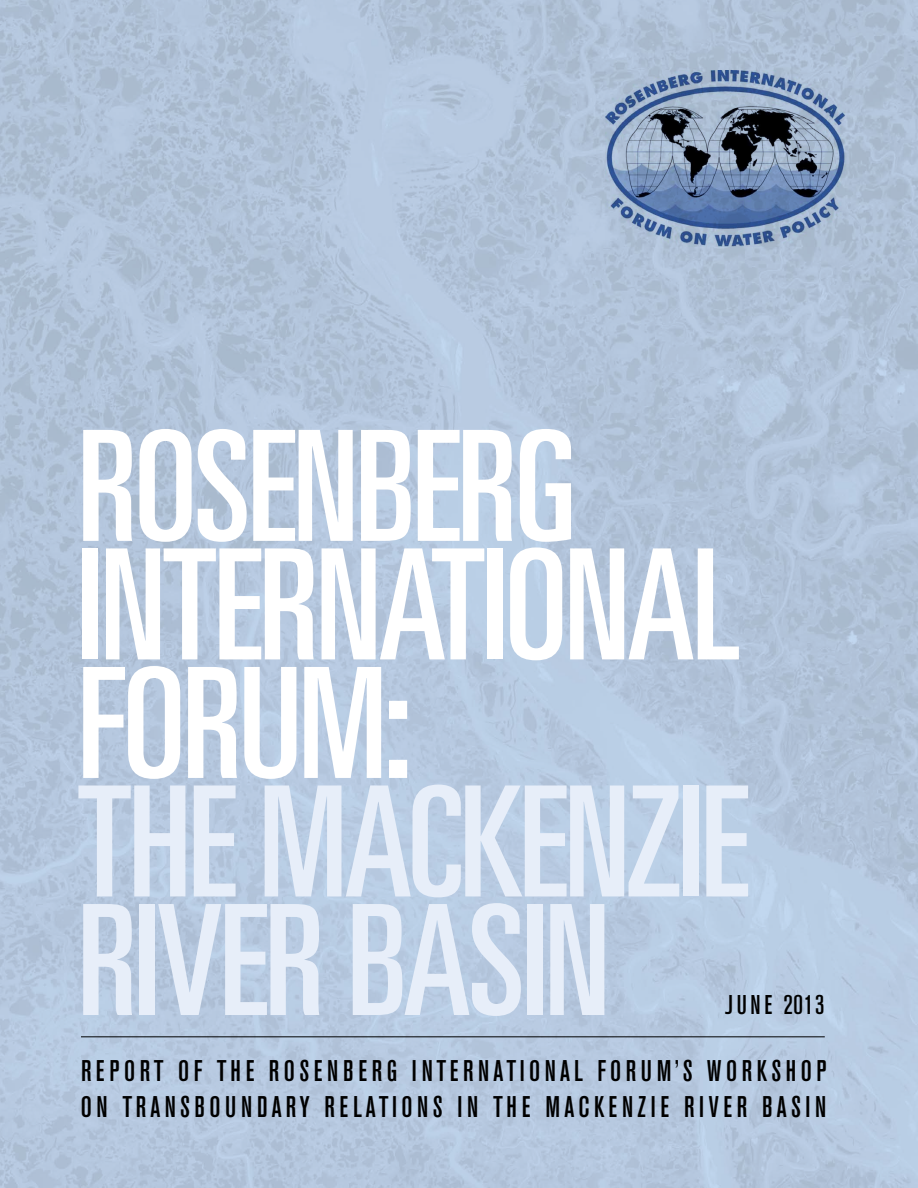
<style>
.page{position:relative;width:918px;height:1188px;background:#fff}
.page>*{position:absolute;margin:0;border:0;box-sizing:border-box;transform-origin:0 0}
.t1{font:ultra-condensed 153.75px/118.5px "Univers";letter-spacing:-.02em;color:#fff}
.t2{font:ultra-condensed 153.75px/118.5px "Univers";letter-spacing:-.02em;color:#e7eef9}
.t3{font:500 condensed 29.7px/35.5px "Akzidenz Grotesk BE";letter-spacing:.15em;color:#000}
.t4{font:500 condensed 26.85px "Akzidenz Grotesk BE";letter-spacing:.05em;color:#000}
</style>
<div class="page">
<div style="left:0;top:0;width:918px;height:1188px;background:linear-gradient(to bottom,#b0c2d7,#b7cae1)"></div>
<hr style="left:81px;top:1036px;width:744px;height:1px;background:#000">
<img style="left:606px;top:70px;width:239px;height:177px">
<h1 class="t1" style="left:78px;top:426px;width:664px">ROSENBERG<br>INTERNATIONAL<br>FORUM:</h1>
<h1 class="t2" style="left:78px;top:782px;width:673px">THE MACKENZIE<br>RIVER BASIN</h1>
<p class="t4" style="left:725px;top:990px;width:25px">JUNE</p>
<p class="t4" style="left:783px;top:990px;width:43px">2013</p>
<p class="t3" style="left:81px;top:1054px;width:747px">REPORT OF THE ROSENBERG INTERNATIONAL FORUM’S WORKSHOP<br>ON TRANSBOUNDARY RELATIONS IN THE MACKENZIE RIVER BASIN</p>
</div>
